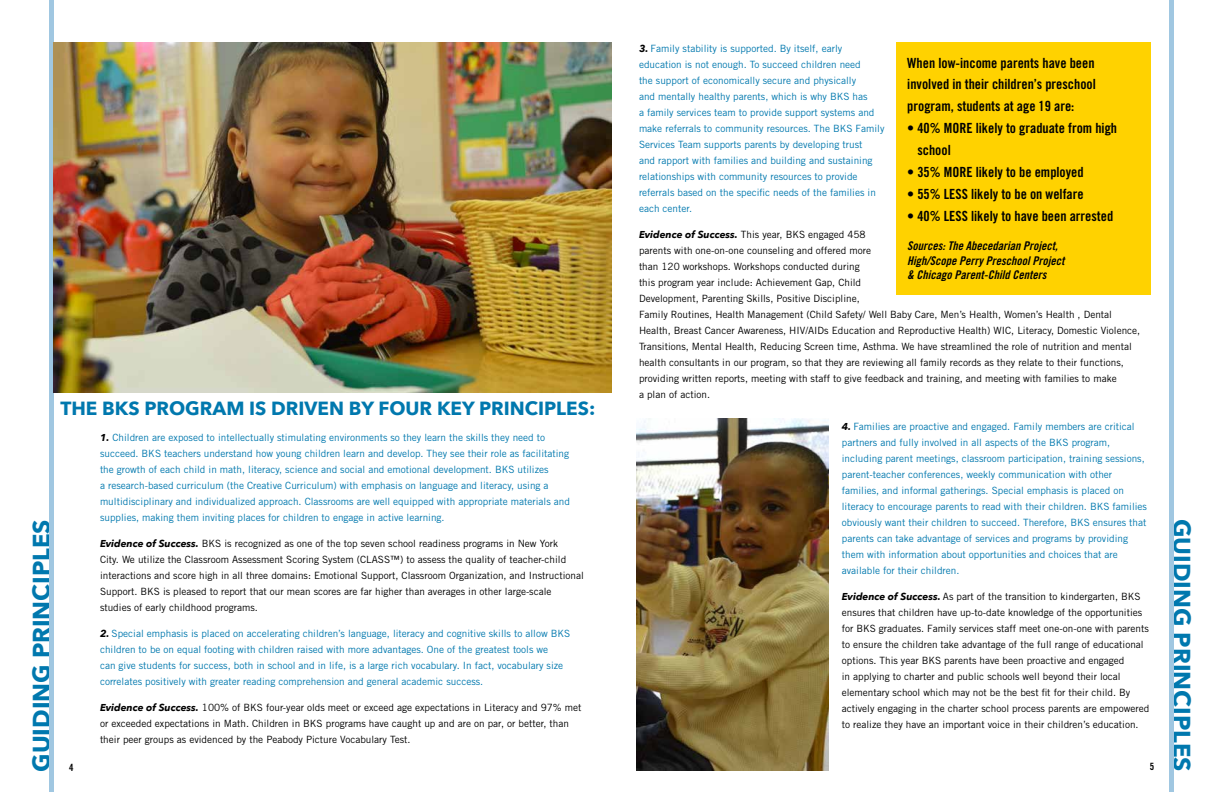
<style>
.page{position:relative;width:1224px;height:792px;background:#fff}
.page>*{position:absolute;margin:0;border:0;box-sizing:border-box;transform-origin:0 0}
.t1{font:700 24px "Avenir Next";color:#0078ae}
.t2{font:700 19px "Avenir Next";color:#0078ae}
.t3{font:14px/22px "Trade Gothic Bold Cond Twenty";color:#000;text-align:justify}
.t4{font:12px/14.4px "Trade Gothic Bold Cond Twenty Obl";color:#000}
.t5{font:10px/16px "Trade Gothic";color:#0078ae}
.t6{font:10px/16px "Trade Gothic";color:#000}
.t7{font:10px "Trade Gothic Bold Cond Twenty";color:#000}
.s1{font-family:"Avenir Next";font-weight:700;font-style:italic;color:#000}
.s2{font-family:"Avenir Next";font-weight:700;font-style:italic}
</style>
<div class="page">
<div style="left:49px;top:0;width:5px;height:792px;background:#a0c7e1"></div>
<div style="left:1169px;top:0;width:5px;height:792px;background:#a0c7e1"></div>
<div style="left:896px;top:42px;width:255px;height:253px;background:#ffd200"></div>
<img style="left:637px;top:418px;width:191px;height:353px">
<img style="left:54px;top:42px;width:558px;height:350px">
<h1 class="t1" style="left:21px;top:772px;width:254px;rotate:-90deg">GUIDING PRINCIPLES</h1>
<h2 class="t2" style="left:60px;top:392px;width:536px">THE BKS PROGRAM IS DRIVEN BY FOUR KEY PRINCIPLES:</h2>
<p class="t7" style="left:69px;top:761px;width:6px">4</p>
<p class="t5" style="left:100px;top:430px;width:472px"><span class="s1">1.</span> Children are exposed to intellectually stimulating environments so they learn the skills they need to succeed. BKS teachers understand how young children learn and develop. They see their role as facilitating the growth of each child in math, literacy, science and social and emotional development. BKS utilizes<br>a research-based curriculum (the Creative Curriculum) with emphasis on language and literacy, using a multidisciplinary and individualized approach. Classrooms are well equipped with appropriate materials and supplies, making them inviting places for children to engage in active learning.</p>
<p class="t6" style="left:100px;top:536px;width:485px"><span class="s2">Evidence of Success.</span> BKS is recognized as one of the top seven school readiness programs in New York<br>City. We utilize the Classroom Assessment Scoring System (CLASS™) to assess the quality of teacher-child interactions and score high in all three domains: Emotional Support, Classroom Organization, and Instructional Support. BKS is pleased to report that our mean scores are far higher than averages in other large-scale studies of early childhood programs.</p>
<p class="t5" style="left:100px;top:626px;width:472px"><span class="s1">2.</span> Special emphasis is placed on accelerating children’s language, literacy and cognitive skills to allow BKS children to be on equal footing with children raised with more advantages. One of the greatest tools we<br>can give students for success, both in school and in life, is a large rich vocabulary. In fact, vocabulary size correlates positively with greater reading comprehension and general academic success.</p>
<p class="t6" style="left:100px;top:700px;width:483px"><span class="s2">Evidence of Success.</span> 100% of BKS four-year olds meet or exceed age expectations in Literacy and 97% met or exceeded expectations in Math. Children in BKS programs have caught up and are on par, or better, than their peer groups as evidenced by the Peabody Picture Vocabulary Test.</p>
<p class="t5" style="left:639px;top:41px;width:247px"><span class="s1">3.</span> Family stability is supported. By itself, early education is not enough. To succeed children need<br>the support of economically secure and physically<br>and mentally healthy parents, which is why BKS has<br>a family services team to provide support systems and make referrals to community resources. The BKS Family Services Team supports parents by developing trust<br>and rapport with families and building and sustaining relationships with community resources to provide referrals based on the specific needs of the families in each center.</p>
<p class="t6" style="left:639px;top:227px;width:503px"><span class="s2">Evidence of Success.</span> This year, BKS engaged 458<br>parents with one-on-one counseling and offered more<br>than 120 workshops. Workshops conducted during<br>this program year include: Achievement Gap, Child<br>Development, Parenting Skills, Positive Discipline,<br>Family Routines, Health Management (Child Safety/ Well Baby Care, Men’s Health, Women’s Health , Dental Health, Breast Cancer Awareness, HIV/AIDs Education and Reproductive Health) WIC, Literacy, Domestic Violence, Transitions, Mental Health, Reducing Screen time, Asthma. We have streamlined the role of nutrition and mental health consultants in our program, so that they are reviewing all family records as they relate to their functions, providing written reports, meeting with staff to give feedback and training, and meeting with families to make<br>a plan of action.</p>
<p class="t5" style="left:842px;top:419px;width:307px"><span class="s1">4.</span> Families are proactive and engaged. Family members are critical partners and fully involved in all aspects of the BKS program, including parent meetings, classroom participation, training sessions, parent-teacher conferences, weekly communication with other families, and informal gatherings. Special emphasis is placed on literacy to encourage parents to read with their children. BKS families obviously want their children to succeed. Therefore, BKS ensures that parents can take advantage of services and programs by providing them with information about opportunities and choices that are available for their children.</p>
<p class="t6" style="left:842px;top:589px;width:309px"><span class="s2">Evidence of Success.</span> As part of the transition to kindergarten, BKS ensures that children have up-to-date knowledge of the opportunities for BKS graduates. Family services staff meet one-on-one with parents to ensure the children take advantage of the full range of educational options. This year BKS parents have been proactive and engaged<br>in applying to charter and public schools well beyond their local elementary school which may not be the best fit for their child. By actively engaging in the charter school process parents are empowered to realize they have an important voice in their children’s education.</p>
<h3 class="t3" style="left:907px;top:51px;width:190px">When low-income parents have been involved in their children’s preschool program, students at age 19 are:</h3>
<h3 class="t3" style="left:917px;top:117px;width:201px;text-indent:-10px">• 40% MORE likely to graduate from high school</h3>
<h3 class="t3" style="left:907px;top:161px;width:178px">• 35% MORE likely to be employed</h3>
<h3 class="t3" style="left:907px;top:183px;width:178px">• 55% LESS likely to be on welfare</h3>
<h3 class="t3" style="left:907px;top:205px;width:207px">• 40% LESS likely to have been arrested</h3>
<p class="t4" style="left:907px;top:239px;width:159px">Sources: The Abecedarian Project,<br>High/Scope Perry Preschool Project &amp; Chicago Parent-Child Centers</p>
<p class="t7" style="left:1150px;top:761px;width:6px">5</p>
<h1 class="t1" style="left:1203px;top:519px;width:254px;rotate:90deg">GUIDING PRINCIPLES</h1>
</div>
